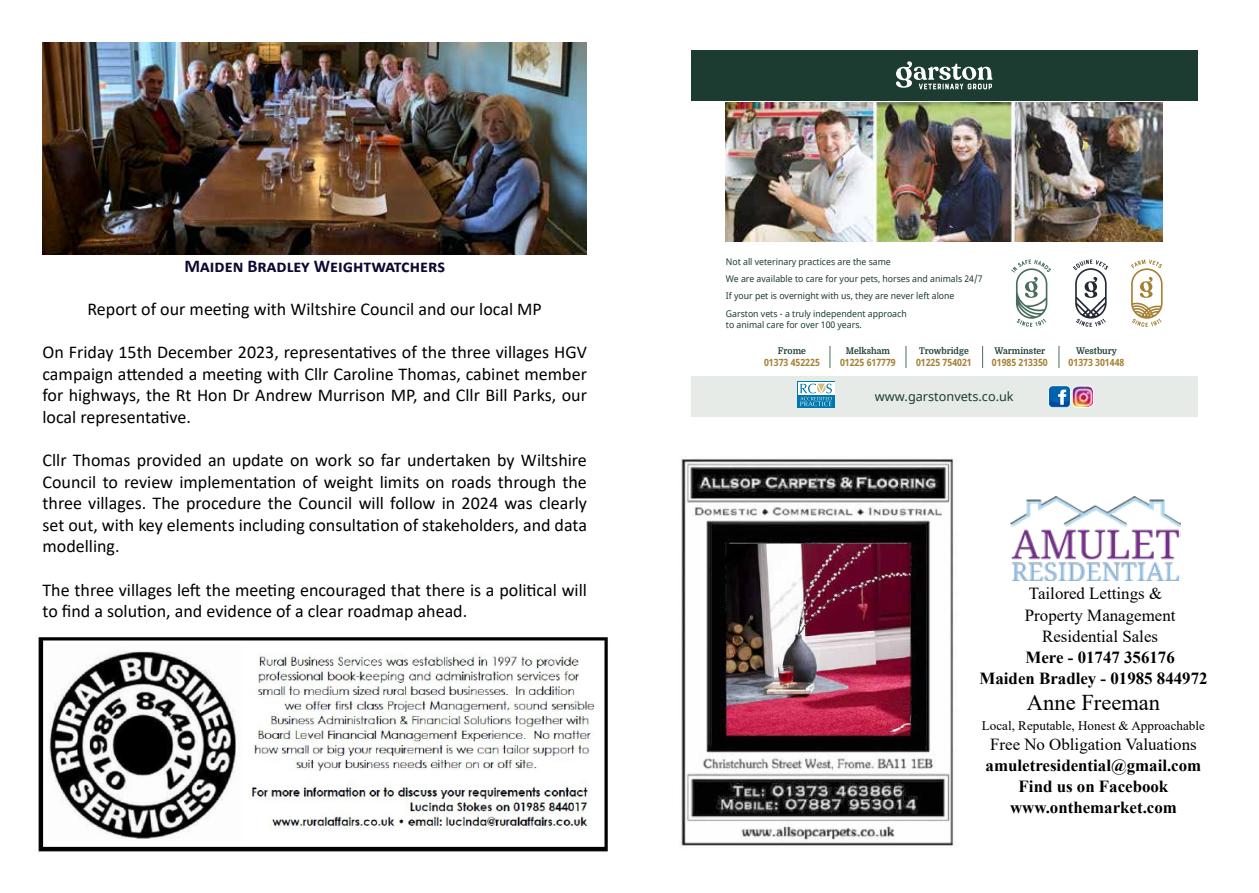
<style>
.page{position:relative;width:1259px;height:893px;background:#fff}
.page>*{position:absolute;margin:0;border:0;box-sizing:border-box;transform-origin:0 0}
.t1{font:22.5px "Times New Roman";color:#000}
.t2{font:18px/21.6px "Calibri";color:#000;text-align:justify}
.t3{font:700 18px "Calibri";color:#100832}
.t4{font:700 16.95px/21px "Times New Roman";color:#000}
.t5{font:16.95px/21.3px "Times New Roman";color:#000;text-align:center}
.t6{font:13.05px "Times New Roman";color:#000}
.t7{font:12.6px "Noto Sans";color:#1c3b31}
.t8{font:700 10.05px "Noto Sans";color:#a48033;scale:.88 1}
.t9{font:700 9.3px "Domine";color:#1c3b31;scale:.93 1}
.t10{font:9.15px/17.2px "Noto Sans";color:#1c3b31;scale:.95 1}
</style>
<div class="page">
<img style="left:726px;top:103px;width:437px;height:138px">
<div style="left:691px;top:50px;width:506px;height:51px;background:#1c3b31"></div>
<svg style="left:896px;top:61px;width:96px;height:28px"></svg>
<div style="left:691px;top:376px;width:506px;height:41px;background:#e6ebe8"></div>
<svg style="left:829px;top:346px;width:1px;height:22px"></svg>
<svg style="left:905px;top:346px;width:1px;height:22px"></svg>
<svg style="left:982px;top:346px;width:1px;height:22px"></svg>
<svg style="left:1058px;top:346px;width:1px;height:22px"></svg>
<svg style="left:797px;top:382px;width:37px;height:13px"></svg>
<div style="left:797px;top:395px;width:37px;height:13px;background:#0077ad"></div>
<svg style="left:800px;top:384px;width:32px;height:22px"></svg>
<svg style="left:1048px;top:386px;width:22px;height:22px"></svg>
<svg style="left:1049px;top:387px;width:20px;height:20px"></svg>
<div style="left:1049px;top:386px;width:20px;height:21px;border:1px solid #0063af;border-radius:3px"></div>
<svg style="left:1049px;top:390px;width:20px;height:17px"></svg>
<img style="left:1073px;top:386px;width:19px;height:20px">
<div style="left:1071px;top:386px;width:23px;height:22px;border:1px solid #fff;border-radius:6px"></div>
<svg style="left:1073px;top:260px;width:35px;height:67px"></svg>
<svg style="left:1131px;top:260px;width:31px;height:67px"></svg>
<svg style="left:1011px;top:260px;width:40px;height:67px"></svg>
<img style="left:679px;top:457px;width:277px;height:391px">
<img style="left:1010px;top:496px;width:170px;height:84px">
<img style="left:43px;top:43px;width:544px;height:211px">
<img style="left:38px;top:637px;width:570px;height:215px">
<p class="t3" style="left:184px;top:253px;width:262px">Maiden Bradley Weightwatchers</p>
<p class="t2" style="left:87px;top:297px;width:456px">Report of our meeting with Wiltshire Council and our local MP</p>
<p class="t2" style="left:43px;top:341px;width:546px">On Friday 15th December 2023, representatives of the three villages HGV campaign attended a meeting with Cllr Caroline Thomas, cabinet member for highways, the Rt Hon Dr Andrew Murrison MP, and Cllr Bill Parks, our local representative.</p>
<p class="t2" style="left:43px;top:449px;width:546px">Cllr Thomas provided an update on work so far undertaken by Wiltshire Council to review implementation of weight limits on roads through the three villages. The procedure the Council will follow in 2024 was clearly set out, with key elements including consultation of stakeholders, and data modelling.</p>
<p class="t2" style="left:43px;top:578px;width:546px">The three villages left the meeting encouraged that there is a political will to find a solution, and evidence of a clear roadmap ahead.</p>
<p class="t10" style="left:726px;top:253px;width:272px">Not all veterinary practices are the same<br>We are available to care for your pets, horses and animals 24/7<br>If your pet is overnight with us, they are never left alone Garston vets - a truly independent approach</p>
<p class="t10" style="left:726px;top:317px;width:145px">to animal care for over 100 years.</p>
<p class="t9" style="left:778px;top:346px;width:32px">Frome</p>
<p class="t8" style="left:764px;top:355px;width:65px">01373 452225</p>
<p class="t9" style="left:846px;top:346px;width:49px">Melksham</p>
<p class="t8" style="left:840px;top:355px;width:65px">01225 617779</p>
<p class="t9" style="left:919px;top:346px;width:55px">Trowbridge</p>
<p class="t8" style="left:916px;top:355px;width:65px">01225 754021</p>
<p class="t9" style="left:994px;top:346px;width:56px">Warminster</p>
<p class="t8" style="left:992px;top:355px;width:65px">01985 213350</p>
<p class="t7" style="left:874px;top:387px;width:140px">www.garstonvets.co.uk</p>
<p class="t9" style="left:1076px;top:346px;width:46px">Westbury</p>
<p class="t8" style="left:1068px;top:355px;width:65px">01373 301448</p>
<p class="t5" style="left:1025px;top:582px;width:152px">Tailored Lettings &amp;<br>Property Management<br>Residential Sales</p>
<p class="t4" style="left:979px;top:646px;width:229px;text-indent:46px">Mere - 01747 356176<br>Maiden Bradley - 01985 844972</p>
<p class="t1" style="left:1027px;top:686px;width:135px">Anne Freeman</p>
<p class="t6" style="left:982px;top:717px;width:225px">Local, Reputable, Honest &amp; Approachable</p>
<p class="t5" style="left:990px;top:733px;width:208px">Free No Obligation Valuations</p>
<p class="t4" style="left:985px;top:754px;width:217px;text-align:center">amuletresidential@gmail.com<br>Find us on Facebook www.onthemarket.com</p>
</div>
